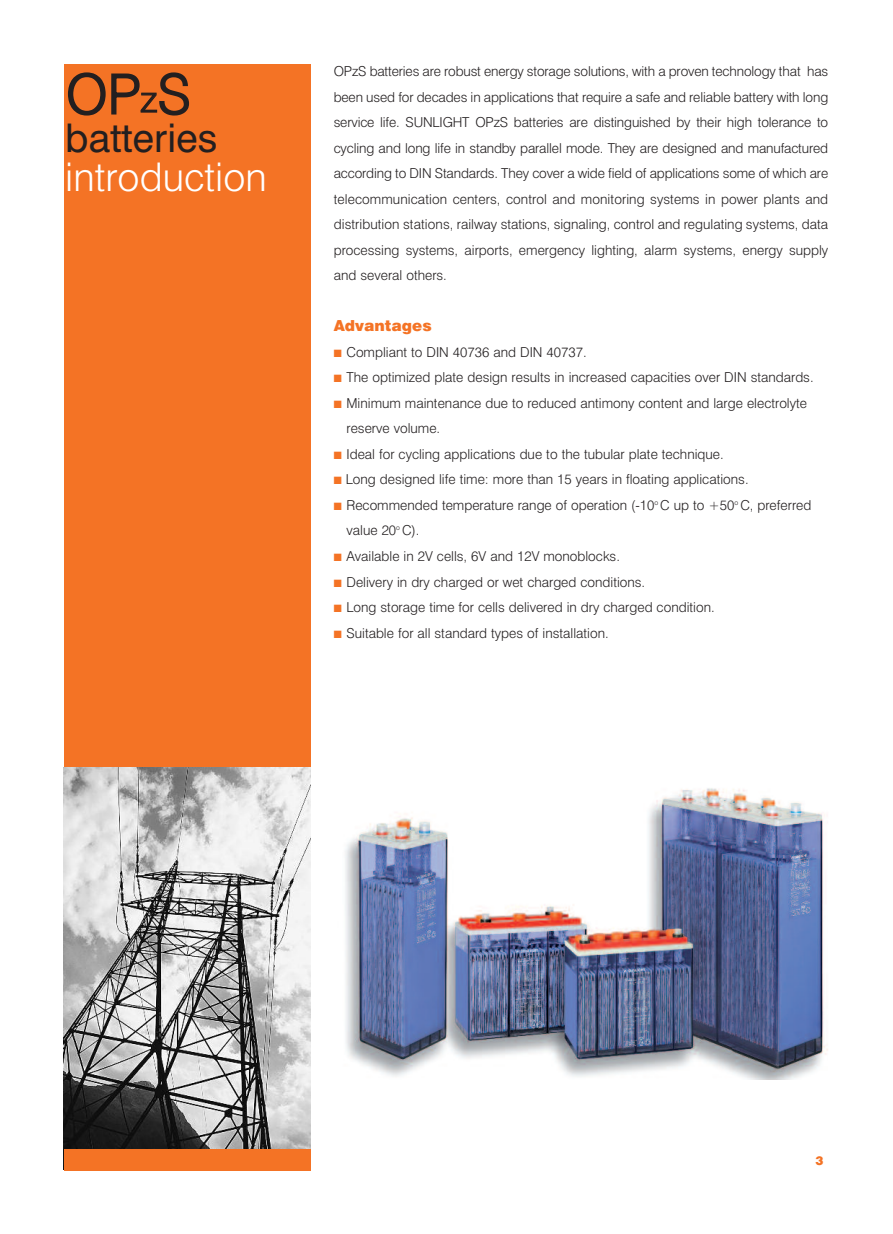
<style>
.page{position:relative;width:893px;height:1234px;background:#fff}
.page>*{position:absolute;margin:0;border:0;box-sizing:border-box;transform-origin:0 0}
.t1{font:300 54px "UB Helvetica";color:#231f20}
.t2{font:300 39px "UB Helvetica";color:#fff}
.t3{font:39px "UB Helvetica";color:#231f20}
.t4{font:900 15px "UB Helvetica";color:#f47325}
.t5{font:300 13.5px/25.5px "UB Helvetica";color:#231f20}
.t6{font:900 12px "UB Helvetica";color:#f47325}
.s1{font-size:36px}
.s2{color:#f47325}
</style>
<div class="page">
<div style="left:64px;top:64px;width:246px;height:1105px;background:#f47325"></div>
<img style="left:64px;top:767px;width:246px;height:381px">
<img style="left:345px;top:788px;width:483px;height:291px">
<h1 class="t1" style="left:66px;top:61px;width:126px">OP<span class="s1">z</span>S</h1>
<h2 class="t3" style="left:65px;top:114px;width:154px">batteries</h2>
<h2 class="t2" style="left:65px;top:153px;width:203px">introduction</h2>
<p class="t5" style="left:334px;top:58px;width:496px;text-align:justify">OPzS batteries are robust energy storage solutions, with a proven technology that has been used for decades in applications that require a safe and reliable battery with long service life. SUNLIGHT OPzS batteries are distinguished by their high tolerance to cycling and long life in standby parallel mode. They are designed and manufactured according to DIN Standards. They cover a wide field of applications some of which are telecommunication centers, control and monitoring systems in power plants and distribution stations, railway stations, signaling, control and regulating systems, data processing systems, airports, emergency lighting, alarm systems, energy supply and several others.</p>
<p class="t4" style="left:334px;top:316px;width:99px">Advantages</p>
<p class="t5" style="left:334px;top:339px;width:254px"><span class="s2">■</span> Compliant to DIN 40736 and DIN 40737.</p>
<p class="t5" style="left:334px;top:364px;width:481px"><span class="s2">■</span> The optimized plate design results in increased capacities over DIN standards.</p>
<p class="t5" style="left:346px;top:390px;width:462px;text-indent:-13px"><span class="s2">■</span> Minimum maintenance due to reduced antimony content and large electrolyte reserve volume.</p>
<p class="t5" style="left:334px;top:441px;width:392px"><span class="s2">■</span> Ideal for cycling applications due to the tubular plate technique.</p>
<p class="t5" style="left:334px;top:466px;width:416px"><span class="s2">■</span> Long designed life time: more than 15 years in floating applications.</p>
<p class="t5" style="left:346px;top:492px;width:466px;text-indent:-13px"><span class="s2">■</span> Recommended temperature range of operation (-10<sup>o</sup> C up to +50<sup>o</sup> C, preferred value 20<sup>o</sup> C).</p>
<p class="t5" style="left:334px;top:543px;width:288px"><span class="s2">■</span> Available in 2V cells, 6V and 12V monoblocks.</p>
<p class="t5" style="left:334px;top:568px;width:313px"><span class="s2">■</span> Delivery in dry charged or wet charged conditions.</p>
<p class="t5" style="left:334px;top:594px;width:382px"><span class="s2">■</span> Long storage time for cells delivered in dry charged condition.</p>
<p class="t5" style="left:334px;top:619px;width:276px"><span class="s2">■</span> Suitable for all standard types of installation.</p>
<p class="t6" style="left:815px;top:1153px;width:10px">3</p>
</div>
